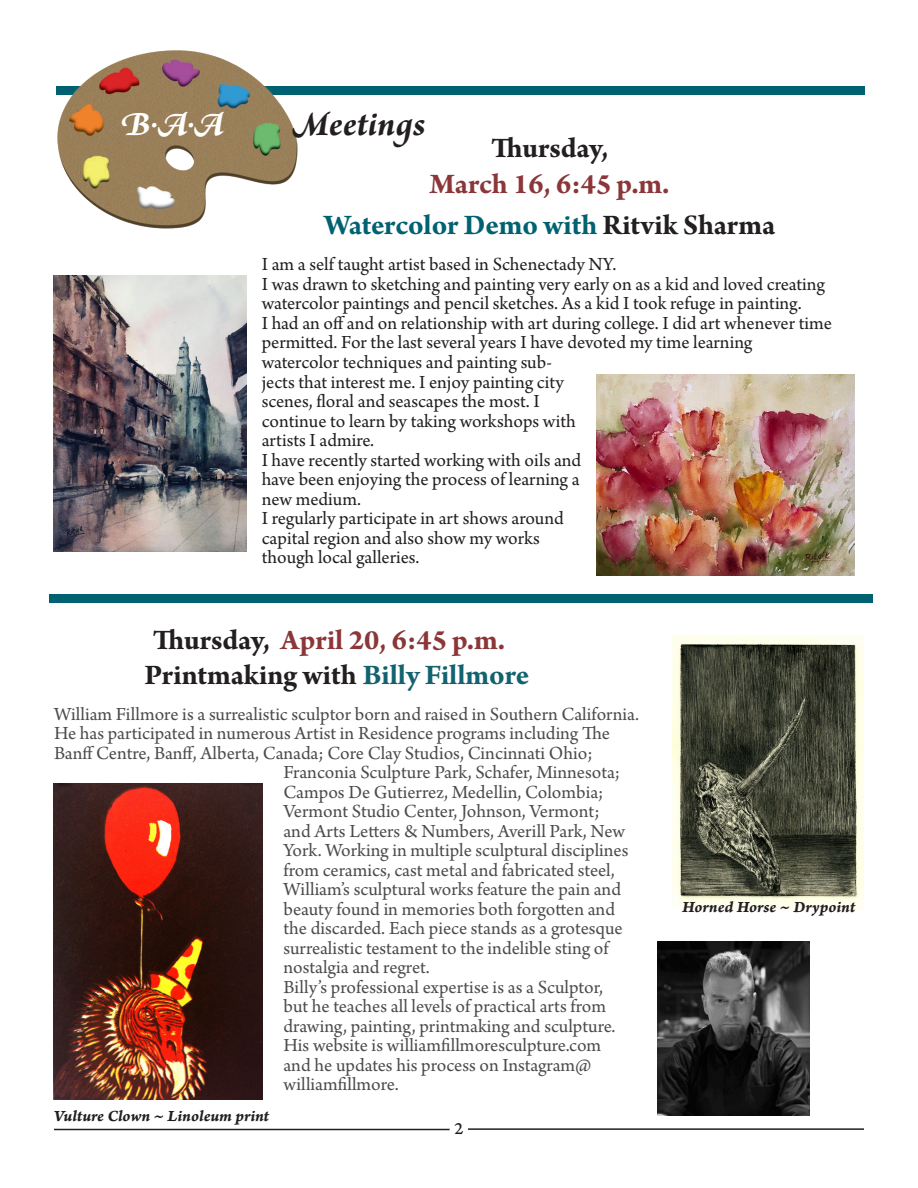
<style>
.page{position:relative;width:918px;height:1188px;background:#fff}
.page>*{position:absolute;margin:0;border:0;box-sizing:border-box;transform-origin:0 0}
.HEADING_IN_PALLETTE{font:italic 700 36px "Arno Pro";color:#231f20}
.HEADING_IN_PALLETTE-2{font:italic 700 36px "Arno Pro";color:#fff}
.t1{font:700 30px "Arno Pro";color:#8b373a}
.t2{font:700 30px "Arno Pro";color:#231f20}
.t3{font:700 30px "Arno Pro";letter-spacing:-.005em;color:#006270}
.t4{font:19.5px/19.5px "Arno Pro";color:#4c4c4c}
.t5{font:19.5px/19.5px "Arno Pro";color:#231f20}
.t6{font:18px "Arno Pro Caption";color:#231f20}
.t7{font:16.5px "Arno Pro Bold Italic Caption";letter-spacing:-.005em;color:#231f20}
.s1{color:#231f20}
.s2{color:#12626f}
</style>
<div class="page">
<div style="left:56px;top:87px;width:808px;height:8px;background:#006270"></div>
<img style="left:58px;top:51px;width:239px;height:178px">
<hr style="left:54px;top:1129px;width:396px;height:1px;background:#231f20">
<hr style="left:468px;top:1128px;width:396px;height:2px;background:#231f20">
<div style="left:50px;top:594px;width:823px;height:9px;background:#006270"></div>
<img style="left:597px;top:374px;width:258px;height:201px">
<img style="left:54px;top:276px;width:192px;height:275px">
<img style="left:658px;top:941px;width:152px;height:174px">
<img style="left:673px;top:636px;width:190px;height:273px">
<img style="left:54px;top:783px;width:209px;height:317px">
<p class="HEADING_IN_PALLETTE-2" style="left:120px;top:103px;width:106px">B.A.A</p>
<p class="HEADING_IN_PALLETTE" style="left:292px;top:103px;width:135px">Meetings</p>
<p class="t2" style="left:491px;top:131px;width:119px">Thursday,</p>
<p class="t1" style="left:430px;top:167px;width:241px">March 16, 6:45 p.m.</p>
<p class="t3" style="left:324px;top:207px;width:452px">Watercolor Demo with <span class="s1">Ritvik Sharma</span></p>
<p class="t5" style="left:262px;top:256px;width:356px">I am a self taught artist based in Schenectady NY.</p>
<p class="t5" style="left:262px;top:275px;width:565px">I was drawn to sketching and painting very early on as a kid and loved creating watercolor paintings and pencil sketches. As a kid I took refuge in painting.</p>
<p class="t5" style="left:262px;top:314px;width:572px">I had an off and on relationship with art during college. I did art whenever time permitted. For the last several years I have devoted my time learning</p>
<p class="t5" style="left:262px;top:354px;width:316px">watercolor techniques and painting sub&shy;jects that interest me. I enjoy painting city scenes, floral and seascapes the most. I continue to learn by taking workshops with artists I admire.</p>
<p class="t5" style="left:262px;top:451px;width:321px;text-align:justify">I have recently started working with oils and have been enjoying the process of learning a new medium.</p>
<p class="t5" style="left:262px;top:510px;width:304px">I regularly participate in art shows around capital region and also show my works though local galleries.</p>
<p class="t1" style="left:153px;top:622px;width:354px"><span class="s1">Thursday,</span> April 20, 6:45 p.m.</p>
<p class="t2" style="left:144px;top:658px;width:386px">Printmaking with <span class="s2">Billy Fillmore</span></p>
<p class="t4" style="left:54px;top:705px;width:587px">William Fillmore is a surrealistic sculptor born and raised in Southern California.</p>
<p class="t4" style="left:54px;top:725px;width:558px">He has participated in numerous Artist in Residence programs including The</p>
<p class="t4" style="left:54px;top:744px;width:540px">Banff Centre, Banff, Alberta, Canada; Core Clay Studios, Cincinnati Ohio;</p>
<p class="t4" style="left:284px;top:764px;width:338px">Franconia Sculpture Park, Schafer, Minnesota;</p>
<p class="t4" style="left:284px;top:783px;width:322px">Campos De Gutierrez, Medellin, Colombia;</p>
<p class="t4" style="left:284px;top:803px;width:318px">Vermont Studio Center, Johnson, Vermont;</p>
<p class="t4" style="left:284px;top:822px;width:343px">and Arts Letters &amp; Numbers, Averill Park, New</p>
<p class="t4" style="left:284px;top:842px;width:346px">York. Working in multiple sculptural disciplines</p>
<p class="t4" style="left:284px;top:861px;width:333px">from ceramics, cast metal and fabricated steel,</p>
<p class="t4" style="left:284px;top:881px;width:339px">William’s sculptural works feature the pain and</p>
<p class="t4" style="left:284px;top:900px;width:333px">beauty found in memories both forgotten and</p>
<p class="t4" style="left:284px;top:920px;width:341px">the discarded. Each piece stands as a grotesque</p>
<p class="t4" style="left:284px;top:939px;width:327px">surrealistic testament to the indelible sting of</p>
<p class="t4" style="left:284px;top:959px;width:148px">nostalgia and regret.</p>
<p class="t4" style="left:284px;top:978px;width:334px">Billy’s professional expertise is as a Sculptor, but he teaches all levels of practical arts from drawing, painting, printmaking and sculpture.<br>His website is williamfillmoresculpture.com and he updates his process on Instagram@ williamfillmore.</p>
<p class="t7" style="left:54px;top:1105px;width:217px">Vulture Clown ~ Linoleum print</p>
<p class="t6" style="left:454px;top:1118px;width:10px">2</p>
<p class="t7" style="left:682px;top:897px;width:175px">Horned Horse ~ Drypoint</p>
</div>
